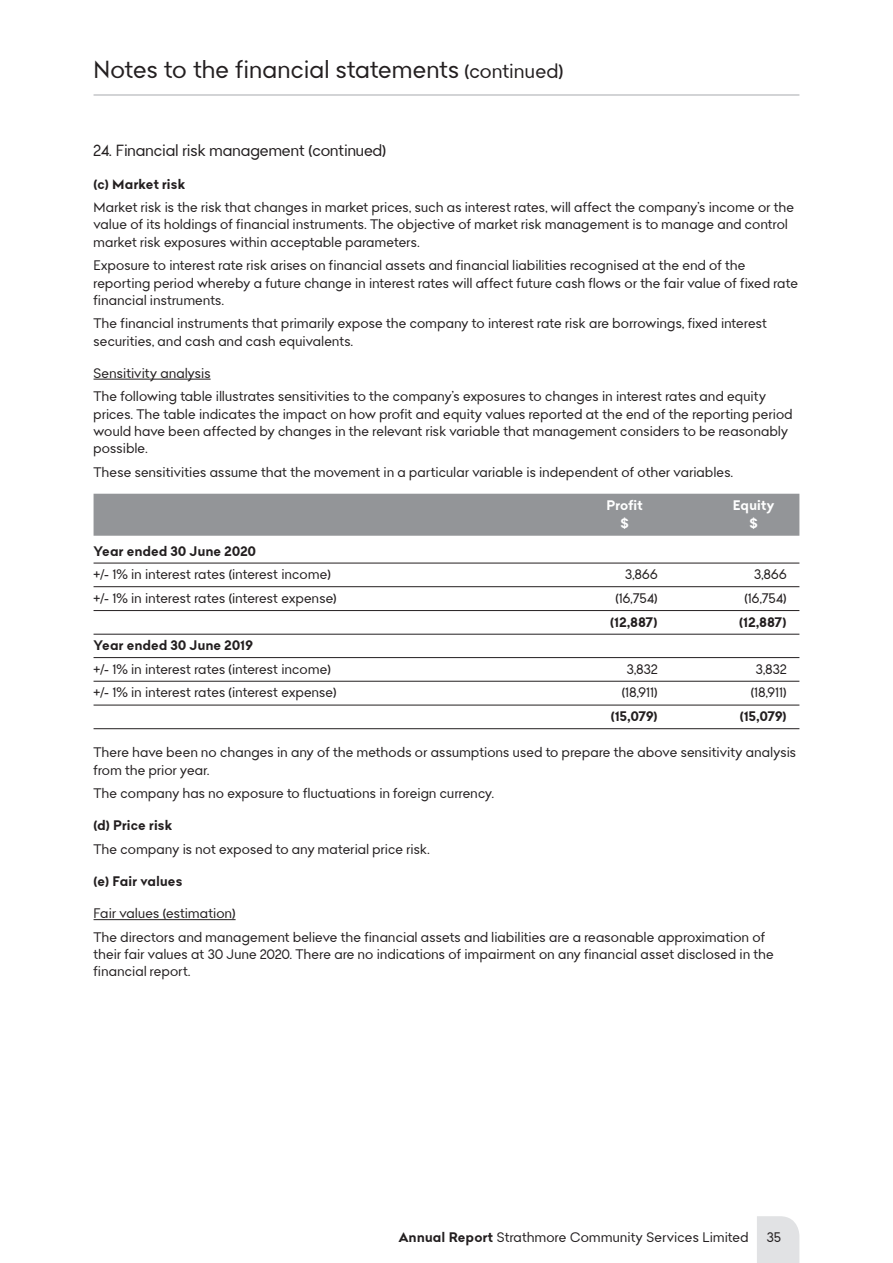
<style>
.page{position:relative;width:893px;height:1263px;background:#fff}
.page>*{position:absolute;margin:0;border:0;box-sizing:border-box;transform-origin:0 0}
.t1{font:24px "Bendigo Sans";letter-spacing:.01em;color:#231f20}
.t2{font:15.75px "Bendigo Sans";color:#231f20}
.t3{font:13.5px/17.2px "Bendigo Sans";letter-spacing:.02em;color:#231f20}
.t4{font:700 13.5px "Bendigo Sans";letter-spacing:.02em;color:#231f20}
.t5{font:700 13.5px "Bendigo Sans";letter-spacing:.015em;color:#fff}
.s1{font-size:19.5px}
.s2{font-weight:700}
</style>
<div class="page">
<div style="left:757px;top:1216px;width:42px;height:47px;background:#e1e2e4"></div>
<hr style="left:94px;top:379px;width:117px;height:1px;background:#231f20">
<div style="left:94px;top:494px;width:705px;height:42px;background:#939598"></div>
<hr style="left:94px;top:563px;width:705px;height:1px;background:#231f20">
<hr style="left:94px;top:586px;width:705px;height:1px;background:#231f20">
<hr style="left:94px;top:610px;width:705px;height:1px;background:#231f20">
<hr style="left:94px;top:634px;width:705px;height:1px;background:#231f20">
<hr style="left:94px;top:657px;width:705px;height:1px;background:#231f20">
<hr style="left:94px;top:681px;width:705px;height:1px;background:#231f20">
<hr style="left:94px;top:705px;width:705px;height:1px;background:#231f20">
<hr style="left:94px;top:728px;width:705px;height:1px;background:#231f20">
<hr style="left:94px;top:919px;width:142px;height:1px;background:#231f20">
<hr style="left:94px;top:95px;width:705px;height:1px;background:#a8a9ad">
<h1 class="t1" style="left:94px;top:53px;width:471px">Notes to the financial statements <span class="s1">(continued)</span></h1>
<p class="t2" style="left:94px;top:140px;width:294px">24. Financial risk management (continued)</p>
<p class="t4" style="left:94px;top:175px;width:93px">(c) Market risk</p>
<p class="t3" style="left:94px;top:198px;width:702px">Market risk is the risk that changes in market prices, such as interest rates, will affect the company’s income or the value of its holdings of financial instruments. The objective of market risk management is to manage and control market risk exposures within acceptable parameters.</p>
<p class="t3" style="left:94px;top:257px;width:706px">Exposure to interest rate risk arises on financial assets and financial liabilities recognised at the end of the reporting period whereby a future change in interest rates will affect future cash flows or the fair value of fixed rate financial instruments.</p>
<p class="t3" style="left:94px;top:315px;width:675px">The financial instruments that primarily expose the company to interest rate risk are borrowings, fixed interest securities, and cash and cash equivalents.</p>
<p class="t3" style="left:94px;top:361px;width:674px;line-height:23.7px">Sensitivity analysis<br>The following table illustrates sensitivities to the company’s exposures to changes in interest rates and equity</p>
<p class="t3" style="left:94px;top:405px;width:700px">prices. The table indicates the impact on how profit and equity values reported at the end of the reporting period would have been affected by changes in the relevant risk variable that management considers to be reasonably possible.</p>
<p class="t3" style="left:94px;top:463px;width:641px">These sensitivities assume that the movement in a particular variable is independent of other variables.</p>
<p class="t5" style="left:606px;top:496px;width:38px">Profit</p>
<p class="t5" style="left:733px;top:496px;width:43px">Equity</p>
<p class="t5" style="left:620px;top:514px;width:10px">$</p>
<p class="t5" style="left:749px;top:514px;width:10px">$</p>
<p class="t4" style="left:94px;top:542px;width:164px">Year ended 30 June 2020</p>
<p class="t3" style="left:94px;top:565px;width:239px">+/- 1% in interest rates (interest income)</p>
<p class="t3" style="left:625px;top:565px;width:34px">3,866</p>
<p class="t3" style="left:754px;top:565px;width:34px">3,866</p>
<p class="t3" style="left:94px;top:589px;width:245px">+/- 1% in interest rates (interest expense)</p>
<p class="t3" style="left:615px;top:589px;width:44px">(16,754)</p>
<p class="t3" style="left:744px;top:589px;width:44px">(16,754)</p>
<p class="t4" style="left:610px;top:613px;width:49px">(12,887)</p>
<p class="t4" style="left:739px;top:613px;width:49px">(12,887)</p>
<p class="t4" style="left:94px;top:637px;width:161px">Year ended 30 June 2019</p>
<p class="t3" style="left:94px;top:660px;width:239px">+/- 1% in interest rates (interest income)</p>
<p class="t3" style="left:627px;top:660px;width:32px">3,832</p>
<p class="t3" style="left:756px;top:660px;width:32px">3,832</p>
<p class="t3" style="left:94px;top:684px;width:245px">+/- 1% in interest rates (interest expense)</p>
<p class="t3" style="left:622px;top:684px;width:37px">(18,911)</p>
<p class="t3" style="left:751px;top:684px;width:37px">(18,911)</p>
<p class="t4" style="left:611px;top:708px;width:48px">(15,079)</p>
<p class="t4" style="left:740px;top:708px;width:48px">(15,079)</p>
<p class="t3" style="left:94px;top:744px;width:704px">There have been no changes in any of the methods or assumptions used to prepare the above sensitivity analysis from the prior year.</p>
<p class="t3" style="left:94px;top:784px;width:402px">The company has no exposure to fluctuations in foreign currency.</p>
<p class="t4" style="left:94px;top:817px;width:80px">(d) Price risk</p>
<p class="t3" style="left:94px;top:840px;width:338px">The company is not exposed to any material price risk.</p>
<p class="t4" style="left:94px;top:873px;width:90px">(e) Fair values</p>
<p class="t3" style="left:94px;top:901px;width:673px;line-height:23.7px">Fair values (estimation)<br>The directors and management believe the financial assets and liabilities are a reasonable approximation of</p>
<p class="t3" style="left:94px;top:945px;width:682px">their fair values at 30 June 2020. There are no indications of impairment on any financial asset disclosed in the financial report.</p>
<p class="t3" style="left:398px;top:1228px;width:352px"><span class="s2">Annual Report</span> Strathmore Community Services Limited</p>
<p class="t3" style="left:767px;top:1228px;width:16px">35</p>
</div>
